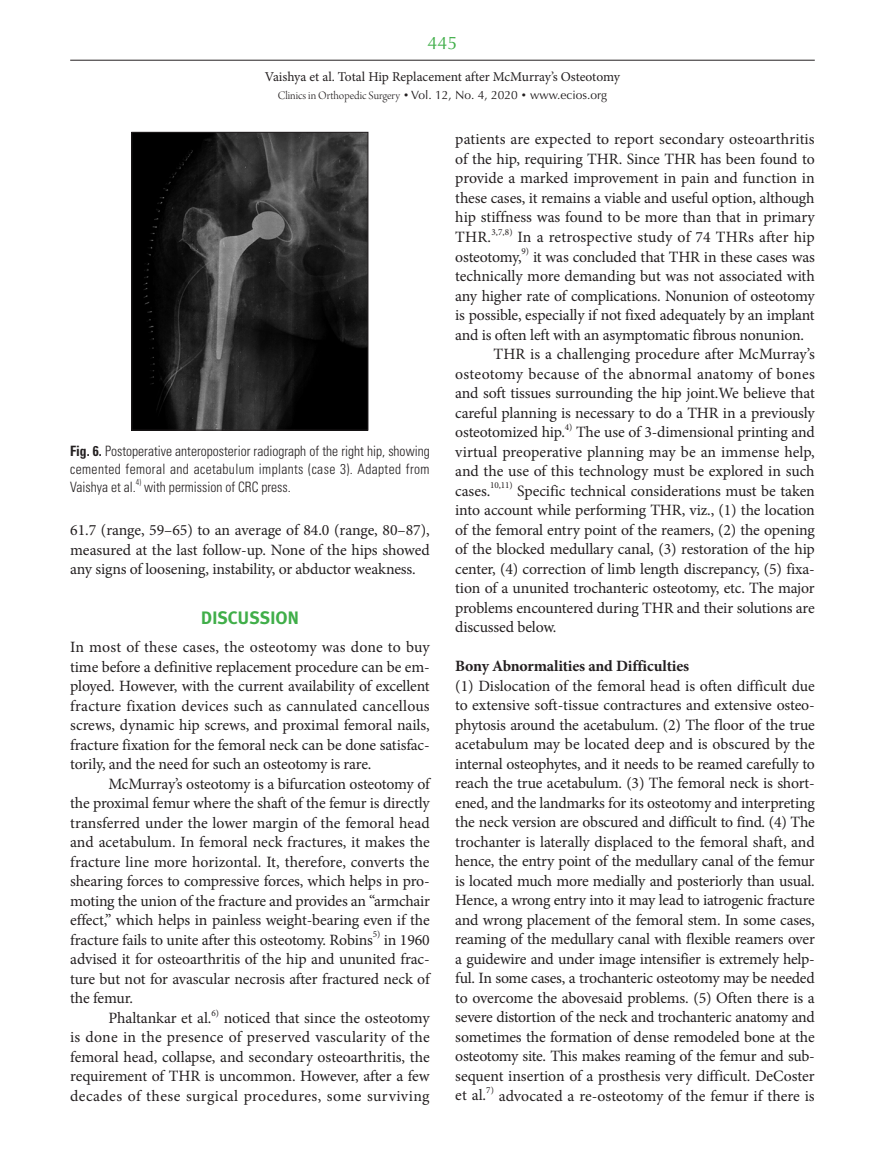
<style>
.page{position:relative;width:885px;height:1170px;background:#fff}
.page>*{position:absolute;margin:0;border:0;box-sizing:border-box;transform-origin:0 0}
.t1{font:700 18px "Meta Plus";letter-spacing:-.01em;color:#40ae49}
.t2{font:18px "Optima LT Std";color:#40ae49}
.t3{font:15.75px/19.5px "Minion Pro";letter-spacing:-.01em;color:#231f20;text-align:justify}
.t4{font:15.75px "Minion Pro";letter-spacing:.015em;color:#231f20}
.t5{font:700 15.75px "Minion Pro";letter-spacing:-.01em;color:#231f20}
.t6{font:300 condensed 14.25px/18px "Univers LT Std";letter-spacing:.025em;color:#231f20;text-align:justify;scale:.95 1}
.t7{font:300 condensed 14.25px "Univers LT Std";color:#231f20;scale:.95 1}
.t8{font:13.5px "Minion Pro";letter-spacing:-.005em;color:#231f20}
.t9{font:12px "Optima LT Std";color:#231f20}
.t10{font:9.15px "Minion Pro";color:#231f20}
.t11{font:300 condensed 8.25px "Univers LT Std";color:#231f20;scale:.95 1}
.s1{font-family:"Arno Pro Light Display"}
.s2{font-size:9px}
.s3{font-weight:700}
</style>
<div class="page">
<hr style="left:70px;top:60px;width:744px;height:1px;background:#231f20">
<img style="left:133px;top:134px;width:233px;height:294px">
<div style="left:131px;top:132px;width:237px;height:298px;border:1px solid #231f20"></div>
<p class="t2" style="left:427px;top:32px;width:32px">445</p>
<p class="t8" style="left:265px;top:68px;width:356px">Vaishya et al. Total Hip Replacement after McMurray’s Osteotomy</p>
<p class="t9" style="left:278px;top:88px;width:331px"><span class="s1">Clinics in Orthopedic Surgery</span> <span class="s2">•</span> Vol. 12, No. 4, 2020 <span class="s2">•</span> www.ecios.org</p>
<p class="t6" style="left:70px;top:442px;width:380px"><span class="s3">Fig. 6.</span> Postoperative anteroposterior radiograph of the right hip, showing cemented femoral and acetabulum implants (case 3). Adapted from Vaishya et al.</p>
<p class="t11" style="left:136px;top:477px;width:7px">4)</p>
<p class="t7" style="left:144px;top:478px;width:156px">with permission of CRC press.</p>
<p class="t3" style="left:70px;top:520px;width:361px">61.7 (range, 59–65) to an average of 84.0 (range, 80–87), measured at the last follow-up. None of the hips showed any signs of loosening, instability, or abductor weakness.</p>
<p class="t1" style="left:201px;top:607px;width:100px">DISCUSSION</p>
<p class="t3" style="left:70px;top:637px;width:361px">In most of these cases, the osteotomy was done to buy time before a definitive replacement procedure can be em&shy;ployed. However, with the current availability of excellent fracture fixation devices such as cannulated cancellous screws, dynamic hip screws, and proximal femoral nails, fracture fixation for the femoral neck can be done satisfac&shy;torily, and the need for such an osteotomy is rare.</p>
<p class="t3" style="left:70px;top:774px;width:361px;text-indent:38px">McMurray’s osteotomy is a bifurcation osteotomy of the proximal femur where the shaft of the femur is directly transferred under the lower margin of the femoral head and acetabulum. In femoral neck fractures, it makes the fracture line more horizontal. It, therefore, converts the shearing forces to compressive forces, which helps in pro&shy;moting the union of the fracture and provides an “armchair effect,” which helps in painless weight-bearing even if the fracture fails to unite after this osteotomy. Robins</p>
<p class="t10" style="left:373px;top:928px;width:9px">5)</p>
<p class="t3" style="left:384px;top:930px;width:47px">in 1960</p>
<p class="t3" style="left:70px;top:949px;width:361px">advised it for osteoarthritis of the hip and ununited frac-</p>
<p class="t3" style="left:70px;top:969px;width:361px">ture but not for avascular necrosis after fractured neck of</p>
<p class="t3" style="left:70px;top:988px;width:64px">the femur.</p>
<p class="t3" style="left:108px;top:1008px;width:105px">Phaltankar et al.</p>
<p class="t10" style="left:211px;top:1006px;width:9px">6)</p>
<p class="t3" style="left:70px;top:1008px;width:361px;text-indent:153px">noticed that since the osteotomy is done in the presence of preserved vascularity of the femoral head, collapse, and secondary osteoarthritis, the requirement of THR is uncommon. However, after a few decades of these surgical procedures, some surviving</p>
<p class="t3" style="left:455px;top:130px;width:361px">patients are expected to report secondary osteoarthritis of the hip, requiring THR. Since THR has been found to provide a marked improvement in pain and function in these cases, it remains a viable and useful option, although hip stiffness was found to be more than that in primary THR.</p>
<p class="t10" style="left:491px;top:225px;width:23px">3,7,8)</p>
<p class="t3" style="left:455px;top:227px;width:361px;text-indent:62px">In a retrospective study of 74 THRs after hip osteotomy,</p>
<p class="t10" style="left:521px;top:245px;width:9px">9)</p>
<p class="t3" style="left:533px;top:247px;width:283px">it was concluded that THR in these cases was</p>
<p class="t3" style="left:455px;top:266px;width:361px">technically more demanding but was not associated with</p>
<p class="t3" style="left:455px;top:286px;width:361px">any higher rate of complications. Nonunion of osteotomy</p>
<p class="t3" style="left:455px;top:305px;width:361px">is possible, especially if not fixed adequately by an implant</p>
<p class="t3" style="left:455px;top:325px;width:350px">and is often left with an asymptomatic fibrous nonunion.</p>
<p class="t3" style="left:493px;top:344px;width:323px">THR is a challenging procedure after McMurray’s</p>
<p class="t4" style="left:455px;top:363px;width:361px">osteotomy because of the abnormal anatomy of bones</p>
<p class="t3" style="left:455px;top:383px;width:361px">and soft tissues surrounding the hip joint.We believe that</p>
<p class="t3" style="left:455px;top:403px;width:361px">careful planning is necessary to do a THR in a previously</p>
<p class="t3" style="left:455px;top:422px;width:111px">osteotomized hip.</p>
<p class="t10" style="left:565px;top:420px;width:9px">4)</p>
<p class="t3" style="left:455px;top:422px;width:361px;text-indent:121px">The use of 3-dimensional printing and virtual preoperative planning may be an immense help, and the use of this technology must be explored in such cases.</p>
<p class="t10" style="left:490px;top:479px;width:24px">10,11)</p>
<p class="t3" style="left:455px;top:481px;width:361px;text-indent:62px">Specific technical considerations must be taken into account while performing THR, viz., (1) the location of the femoral entry point of the reamers, (2) the opening of the blocked medullary canal, (3) restoration of the hip center, (4) correction of limb length discrepancy, (5) fixa&shy;tion of a ununited trochanteric osteotomy, etc. The major problems encountered during THR and their solutions are discussed below.</p>
<p class="t5" style="left:455px;top:655px;width:235px">Bony Abnormalities and Difficulties</p>
<p class="t3" style="left:455px;top:676px;width:361px">(1) Dislocation of the femoral head is often difficult due to extensive soft-tissue contractures and extensive osteo&shy;phytosis around the acetabulum. (2) The floor of the true acetabulum may be located deep and is obscured by the internal osteophytes, and it needs to be reamed carefully to reach the true acetabulum. (3) The femoral neck is short&shy;ened, and the landmarks for its osteotomy and interpreting the neck version are obscured and difficult to find. (4) The trochanter is laterally displaced to the femoral shaft, and hence, the entry point of the medullary canal of the femur is located much more medially and posteriorly than usual.<br>Hence, a wrong entry into it may lead to iatrogenic fracture and wrong placement of the femoral stem. In some cases, reaming of the medullary canal with flexible reamers over a guidewire and under image intensifier is extremely help&shy;ful. In some cases, a trochanteric osteotomy may be needed to overcome the abovesaid problems. (5) Often there is a severe distortion of the neck and trochanteric anatomy and sometimes the formation of dense remodeled bone at the osteotomy site. This makes reaming of the femur and sub&shy;sequent insertion of a prosthesis very difficult. DeCoster et al.</p>
<p class="t10" style="left:486px;top:1083px;width:9px">7)</p>
<p class="t3" style="left:498px;top:1085px;width:317px">advocated a re-osteotomy of the femur if there is</p>
</div>
